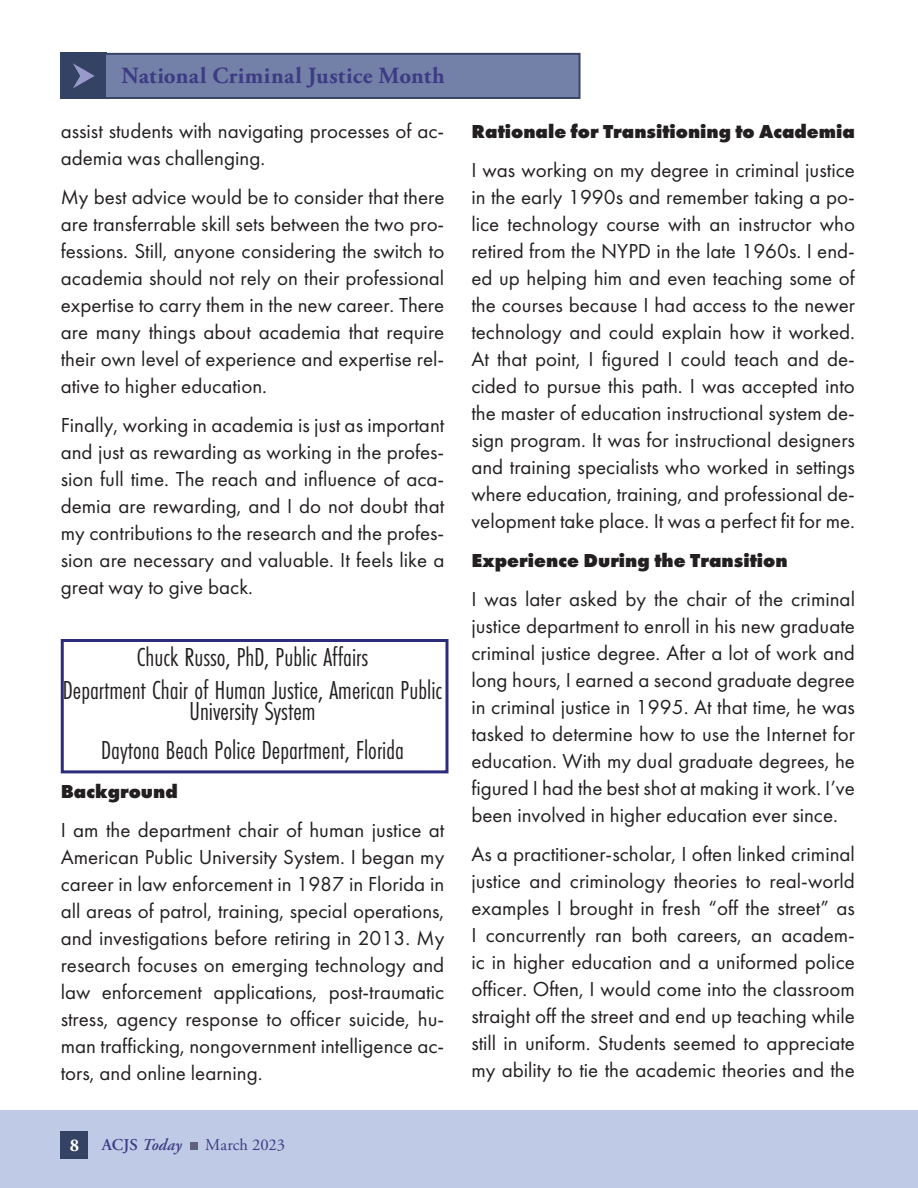
<style>
.page{position:relative;width:918px;height:1188px;background:#fff}
.page>*{position:absolute;margin:0;border:0;box-sizing:border-box;transform-origin:0 0}
.t1{font:27px/21px "Futura PT Cond";color:#231f20;text-align:center}
.Section__Head{font:700 23.1px "Adobe Garamond Pro";letter-spacing:.015em;color:#3d3b83}
.t2{font:21px/27px "Futura PT";color:#231f20;text-align:justify}
.t3{font:800 19.5px "Futura PT";color:#231f20}
.Body{font:700 18px "Adobe Garamond Pro";color:#fff}
.Body-2{font:italic 600 16.5px "Adobe Garamond Pro";letter-spacing:.005em;color:#3d3b83}
.Body-3{font:16.5px "Adobe Garamond Pro";letter-spacing:.005em;color:#3d3b83}
.s1{font-style:normal}
</style>
<div class="page">
<div style="left:0;top:1110px;width:918px;height:78px;background:#bfcae6"></div>
<div style="left:61px;top:1131px;width:27px;height:27px;background:#344264"></div>
<div style="left:190px;top:1142px;width:7px;height:7px;background:#60617c"></div>
<div style="left:61px;top:53px;width:46px;height:46px;background:#344264"></div>
<svg style="left:73px;top:63px;width:22px;height:25px"></svg>
<div style="left:104px;top:53px;width:477px;height:46px;background:#7380a8;border:2px solid #344264"></div>
<div style="left:61px;top:639px;width:387px;height:134px;border:3px solid #2d2b7b"></div>
<p class="Section__Head" style="left:121px;top:62px;width:325px">National Criminal Justice Month</p>
<p class="t2" style="left:61px;top:118px;width:385px">assist students with navigating processes of ac&shy;ademia was challenging.</p>
<p class="t2" style="left:61px;top:184px;width:385px">My best advice would be to consider that there are transferrable skill sets between the two pro&shy;fessions. Still, anyone considering the switch to academia should not rely on their professional expertise to carry them in the new career. There are many things about academia that require their own level of experience and expertise rel&shy;ative to higher education.</p>
<p class="t2" style="left:61px;top:412px;width:385px">Finally, working in academia is just as important and just as rewarding as working in the profes&shy;sion full time. The reach and influence of aca&shy;demia are rewarding, and I do not doubt that my contributions to the research and the profes&shy;sion are necessary and valuable. It feels like a great way to give back.</p>
<p class="t1" style="left:137px;top:647px;width:233px">Chuck Russo, PhD, Public Affairs</p>
<p class="t1" style="left:63px;top:680px;width:381px">Department Chair of Human Justice, American Public<br>University System</p>
<p class="t1" style="left:101px;top:740px;width:304px">Daytona Beach Police Department, Florida</p>
<p class="t3" style="left:61px;top:779px;width:119px">Background</p>
<p class="t2" style="left:61px;top:817px;width:385px">I am the department chair of human justice at American Public University System. I began my career in law enforcement in 1987 in Florida in all areas of patrol, training, special operations, and investigations before retiring in 2013. My research focuses on emerging technology and law enforcement applications, post-traumatic stress, agency response to officer suicide, hu&shy;man trafficking, nongovernment intelligence ac&shy;tors, and online learning.</p>
<p class="Body" style="left:70px;top:1135px;width:11px">8</p>
<p class="Body-2" style="left:102px;top:1135px;width:81px"><span class="s1">ACJS</span> Today</p>
<p class="Body-3" style="left:205px;top:1135px;width:81px">March 2023</p>
<p class="t3" style="left:471px;top:119px;width:385px">Rationale for Transitioning to Academia</p>
<p class="t2" style="left:471px;top:157px;width:385px">I was working on my degree in criminal justice in the early 1990s and remember taking a po&shy;lice technology course with an instructor who retired from the NYPD in the late 1960s. I end&shy;ed up helping him and even teaching some of the courses because I had access to the newer technology and could explain how it worked.<br>At that point, I figured I could teach and de&shy;cided to pursue this path. I was accepted into the master of education instructional system de&shy;sign program. It was for instructional designers and training specialists who worked in settings where education, training, and professional de&shy;velopment take place. It was a perfect fit for me.</p>
<p class="t3" style="left:471px;top:548px;width:318px">Experience During the Transition</p>
<p class="t2" style="left:471px;top:586px;width:385px">I was later asked by the chair of the criminal justice department to enroll in his new graduate criminal justice degree. After a lot of work and long hours, I earned a second graduate degree in criminal justice in 1995. At that time, he was tasked to determine how to use the Internet for education. With my dual graduate degrees, he figured I had the best shot at making it work. I’ve been involved in higher education ever since.</p>
<p class="t2" style="left:471px;top:841px;width:385px">As a practitioner-scholar, I often linked criminal justice and criminology theories to real-world examples I brought in fresh “off the street” as I concurrently ran both careers, an academ&shy;ic in higher education and a uniformed police officer. Often, I would come into the classroom straight off the street and end up teaching while still in uniform. Students seemed to appreciate my ability to tie the academic theories and the</p>
</div>
